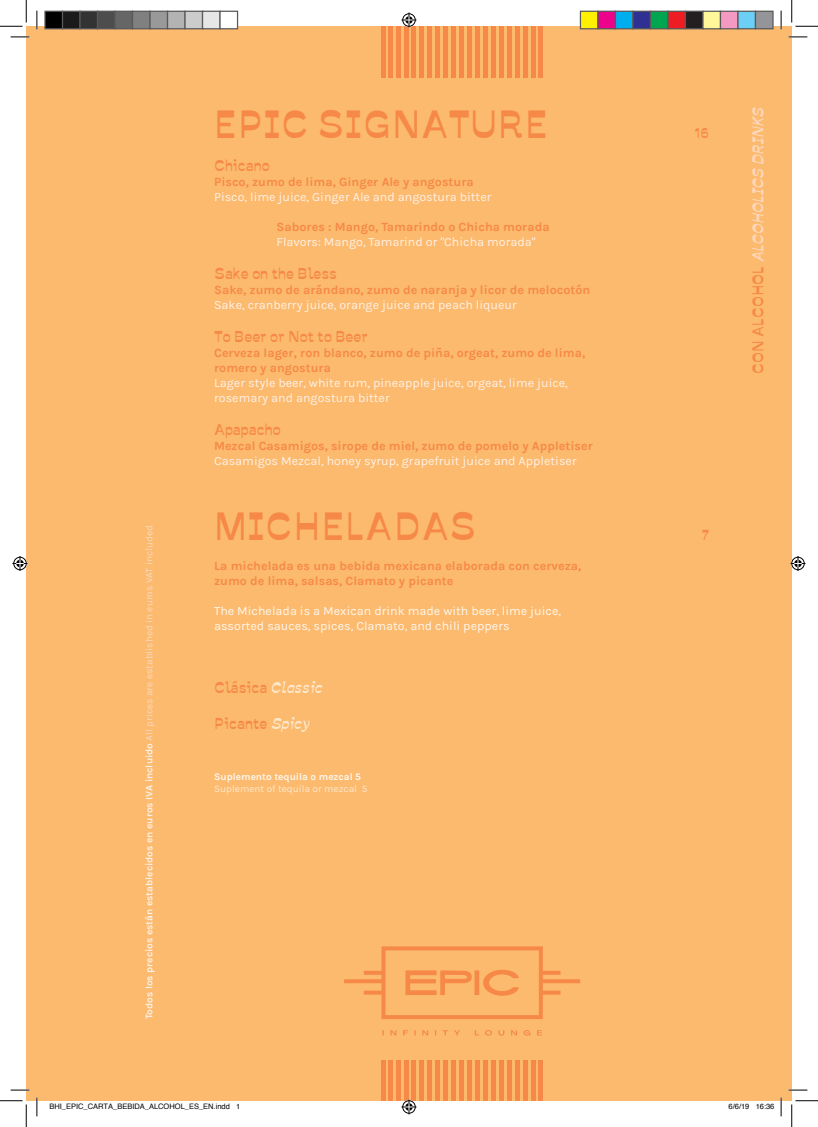
<style>
.page{position:relative;width:818px;height:1127px;background:#fff}
.page>*{position:absolute;margin:0;border:0;box-sizing:border-box;transform-origin:0 0}
.t1{font:37.5px "Savate";color:#f68947}
.t2{font:15px "Savate";color:#f68947}
.t3{font:15px "Savate Italique";color:#fdd8bd}
.t4{font:13.75px "Savate";color:#f68947}
.t5{font:700 12.5px/15px "Karla";color:#f68947}
.t6{font:12.5px/15px "Karla";color:#fef1e7}
.t7{font:12.5px/15px "Karla";color:#fef7ee}
.t8{font:700 10px "Karla";color:#fef1e7}
.t9{font:10px "Karla";color:#fee8cc}
.t10{font:700 10px "Karla";color:#fef7ee}
.t11{font:7.5px "Helvetica";color:#000}
.s1{font-weight:400;color:#fdd8bd}
.s2{font-family:"Savate Italique";color:#fee8cc}
.s3{font-family:"Savate";color:#f68947}
</style>
<div class="page">
<div style="left:26px;top:26px;width:766px;height:1074px;background:#fcba6e"></div>
<hr style="left:539px;top:26px;width:4px;height:51px;background:#f68947">
<hr style="left:531px;top:26px;width:4px;height:51px;background:#f68947">
<hr style="left:523px;top:26px;width:4px;height:51px;background:#f68947">
<hr style="left:515px;top:26px;width:4px;height:51px;background:#f68947">
<hr style="left:507px;top:26px;width:4px;height:51px;background:#f68947">
<hr style="left:499px;top:26px;width:4px;height:51px;background:#f68947">
<hr style="left:451px;top:26px;width:4px;height:51px;background:#f68947">
<hr style="left:491px;top:26px;width:4px;height:51px;background:#f68947">
<hr style="left:443px;top:26px;width:4px;height:51px;background:#f68947">
<hr style="left:483px;top:26px;width:4px;height:51px;background:#f68947">
<hr style="left:435px;top:26px;width:4px;height:51px;background:#f68947">
<hr style="left:475px;top:26px;width:4px;height:51px;background:#f68947">
<hr style="left:427px;top:26px;width:4px;height:51px;background:#f68947">
<hr style="left:404px;top:26px;width:4px;height:51px;background:#f68947">
<hr style="left:467px;top:26px;width:4px;height:51px;background:#f68947">
<hr style="left:420px;top:26px;width:4px;height:51px;background:#f68947">
<hr style="left:396px;top:26px;width:4px;height:51px;background:#f68947">
<hr style="left:459px;top:26px;width:4px;height:51px;background:#f68947">
<hr style="left:412px;top:26px;width:4px;height:51px;background:#f68947">
<hr style="left:388px;top:26px;width:4px;height:51px;background:#f68947">
<hr style="left:381px;top:26px;width:4px;height:51px;background:#f68947">
<svg style="left:344px;top:946px;width:236px;height:89px"></svg>
<hr style="left:539px;top:1059px;width:4px;height:41px;background:#f68947">
<hr style="left:531px;top:1059px;width:4px;height:41px;background:#f68947">
<hr style="left:523px;top:1059px;width:4px;height:41px;background:#f68947">
<hr style="left:515px;top:1059px;width:4px;height:41px;background:#f68947">
<hr style="left:507px;top:1059px;width:4px;height:41px;background:#f68947">
<hr style="left:499px;top:1059px;width:4px;height:41px;background:#f68947">
<hr style="left:451px;top:1059px;width:4px;height:41px;background:#f68947">
<hr style="left:491px;top:1059px;width:4px;height:41px;background:#f68947">
<hr style="left:443px;top:1059px;width:4px;height:41px;background:#f68947">
<hr style="left:483px;top:1059px;width:4px;height:41px;background:#f68947">
<hr style="left:435px;top:1059px;width:4px;height:41px;background:#f68947">
<hr style="left:475px;top:1059px;width:4px;height:41px;background:#f68947">
<hr style="left:427px;top:1059px;width:4px;height:41px;background:#f68947">
<hr style="left:404px;top:1059px;width:4px;height:41px;background:#f68947">
<hr style="left:467px;top:1059px;width:4px;height:41px;background:#f68947">
<hr style="left:420px;top:1059px;width:4px;height:41px;background:#f68947">
<hr style="left:396px;top:1059px;width:4px;height:41px;background:#f68947">
<hr style="left:459px;top:1059px;width:4px;height:41px;background:#f68947">
<hr style="left:412px;top:1059px;width:4px;height:41px;background:#f68947">
<hr style="left:388px;top:1059px;width:4px;height:41px;background:#f68947">
<hr style="left:381px;top:1059px;width:4px;height:41px;background:#f68947">
<svg style="left:11px;top:36px;width:18px;height:2px"></svg>
<svg style="left:788px;top:36px;width:19px;height:2px"></svg>
<svg style="left:11px;top:1089px;width:18px;height:1px"></svg>
<svg style="left:788px;top:1089px;width:19px;height:1px"></svg>
<svg style="left:36px;top:11px;width:2px;height:18px"></svg>
<svg style="left:36px;top:1097px;width:2px;height:18px"></svg>
<svg style="left:780px;top:11px;width:2px;height:18px"></svg>
<svg style="left:0;top:0;width:27px;height:27px"></svg>
<svg style="left:0;top:1100px;width:27px;height:26px"></svg>
<svg style="left:791px;top:0;width:27px;height:27px"></svg>
<svg style="left:791px;top:1100px;width:27px;height:26px"></svg>
<svg style="left:401px;top:13px;width:15px;height:15px"></svg>
<svg style="left:401px;top:1099px;width:15px;height:15px"></svg>
<svg style="left:13px;top:556px;width:15px;height:15px"></svg>
<svg style="left:790px;top:556px;width:15px;height:15px"></svg>
<div style="left:45px;top:11px;width:18px;height:18px;background:#000"></div>
<div style="left:44px;top:11px;width:19px;height:18px;border:1px solid #595959"></div>
<div style="left:63px;top:11px;width:17px;height:18px;background:#1a1a1a"></div>
<div style="left:62px;top:11px;width:19px;height:18px;border:1px solid #595959"></div>
<div style="left:80px;top:11px;width:18px;height:18px;background:#333"></div>
<div style="left:79px;top:11px;width:19px;height:18px;border:1px solid #595959"></div>
<div style="left:98px;top:11px;width:17px;height:18px;background:#4d4d4d"></div>
<div style="left:97px;top:11px;width:19px;height:18px;border:1px solid #595959"></div>
<div style="left:115px;top:11px;width:18px;height:18px;background:#666"></div>
<div style="left:114px;top:11px;width:19px;height:18px;border:1px solid #595959"></div>
<div style="left:133px;top:11px;width:17px;height:18px;background:#808080"></div>
<div style="left:132px;top:11px;width:19px;height:18px;border:1px solid #595959"></div>
<div style="left:150px;top:11px;width:18px;height:18px;background:#999"></div>
<div style="left:149px;top:11px;width:19px;height:18px;border:1px solid #595959"></div>
<div style="left:168px;top:11px;width:17px;height:18px;background:#b3b3b3"></div>
<div style="left:167px;top:11px;width:19px;height:18px;border:1px solid #595959"></div>
<div style="left:185px;top:11px;width:18px;height:18px;background:#ccc"></div>
<div style="left:184px;top:11px;width:19px;height:18px;border:1px solid #595959"></div>
<div style="left:203px;top:11px;width:17px;height:18px;background:#e6e6e6"></div>
<div style="left:202px;top:11px;width:19px;height:18px;border:1px solid #595959"></div>
<div style="left:220px;top:11px;width:18px;height:18px;background:#fff"></div>
<div style="left:219px;top:11px;width:19px;height:18px;border:1px solid #595959"></div>
<div style="left:580px;top:11px;width:18px;height:18px;background:#fff101"></div>
<div style="left:580px;top:11px;width:18px;height:18px;border:1px solid #595959"></div>
<div style="left:598px;top:11px;width:17px;height:18px;background:#ed028c"></div>
<div style="left:597px;top:11px;width:19px;height:18px;border:1px solid #595959"></div>
<div style="left:615px;top:11px;width:18px;height:18px;background:#00aeef"></div>
<div style="left:615px;top:11px;width:18px;height:18px;border:1px solid #595959"></div>
<div style="left:633px;top:11px;width:17px;height:18px;background:#2e3092"></div>
<div style="left:632px;top:11px;width:19px;height:18px;border:1px solid #595959"></div>
<div style="left:650px;top:11px;width:18px;height:18px;background:#00a54f"></div>
<div style="left:650px;top:11px;width:18px;height:18px;border:1px solid #595959"></div>
<div style="left:668px;top:11px;width:17px;height:18px;background:#ee1d23"></div>
<div style="left:667px;top:11px;width:19px;height:18px;border:1px solid #595959"></div>
<div style="left:685px;top:11px;width:18px;height:18px;background:#231f20"></div>
<div style="left:685px;top:11px;width:18px;height:18px;border:1px solid #595959"></div>
<div style="left:703px;top:11px;width:17px;height:18px;background:#fff79a"></div>
<div style="left:702px;top:11px;width:19px;height:18px;border:1px solid #595959"></div>
<div style="left:720px;top:11px;width:18px;height:18px;background:#f499c2"></div>
<div style="left:720px;top:11px;width:18px;height:18px;border:1px solid #595959"></div>
<div style="left:738px;top:11px;width:17px;height:18px;background:#6bcff6"></div>
<div style="left:737px;top:11px;width:19px;height:18px;border:1px solid #595959"></div>
<div style="left:755px;top:11px;width:18px;height:18px;background:#939598"></div>
<div style="left:755px;top:11px;width:18px;height:18px;border:1px solid #595959"></div>
<svg style="left:756px;top:1097px;width:26px;height:18px"></svg>
<p class="t8" style="left:143px;top:1018px;width:495px;rotate:-90deg">Todos los precios están establecidos en euros IVA incluido <span class="s1">All prices are established in euros VAT included</span></p>
<h1 class="t1" style="left:214px;top:100px;width:336px">EPIC SIGNATURE</h1>
<p class="t2" style="left:214px;top:156px;width:57px">Chicano</p>
<p class="t5" style="left:214px;top:174px;width:261px">Pisco, zumo de lima, Ginger Ale y angostura</p>
<p class="t6" style="left:214px;top:189px;width:279px">Pisco, lime juice, Ginger Ale and angostura bitter</p>
<p class="t5" style="left:277px;top:219px;width:275px">Sabores : Mango, Tamarindo o Chicha morada</p>
<p class="t6" style="left:277px;top:234px;width:261px">Flavors: Mango, Tamarind or "Chicha morada"</p>
<p class="t2" style="left:214px;top:264px;width:125px">Sake on the Bless</p>
<p class="t5" style="left:214px;top:282px;width:378px">Sake, zumo de arándano, zumo de naranja y licor de melocotón</p>
<p class="t6" style="left:214px;top:297px;width:304px">Sake, cranberry juice, orange juice and peach liqueur</p>
<p class="t2" style="left:214px;top:327px;width:155px">To Beer or Not to Beer</p>
<p class="t5" style="left:214px;top:345px;width:373px">Cerveza lager, ron blanco, zumo de piña, orgeat, zumo de lima, romero y angostura</p>
<p class="t6" style="left:214px;top:375px;width:355px">Lager style beer, white rum, pineapple juice, orgeat, lime juice, rosemary and angostura bitter</p>
<p class="t2" style="left:214px;top:420px;width:68px">Apapacho</p>
<p class="t5" style="left:214px;top:438px;width:380px">Mezcal Casamigos, sirope de miel, zumo de pomelo y Appletiser</p>
<p class="t6" style="left:214px;top:453px;width:364px">Casamigos Mezcal, honey syrup, grapefruit juice and Appletiser</p>
<h1 class="t1" style="left:214px;top:502px;width:264px">MICHELADAS</h1>
<p class="t5" style="left:214px;top:558px;width:369px">La michelada es una bebida mexicana elaborada con cerveza, zumo de lima, salsas, Clamato y picante</p>
<p class="t7" style="left:214px;top:603px;width:348px">The Michelada is a Mexican drink made with beer, lime juice, assorted sauces, spices, Clamato, and chili peppers</p>
<p class="t2" style="left:214px;top:678px;width:109px">Clásica <span class="s2">Classic</span></p>
<p class="t2" style="left:214px;top:714px;width:97px">Picante <span class="s2">Spicy</span></p>
<p class="t10" style="left:214px;top:771px;width:149px">Suplemento tequila o mezcal 5</p>
<p class="t9" style="left:214px;top:783px;width:155px">Suplement of tequila or mezcal 5</p>
<p class="t4" style="left:694px;top:124px;width:16px">16</p>
<p class="t3" style="left:748px;top:374px;width:269px;rotate:-90deg"><span class="s3">CON ALCOHOL</span> ALCOHOLICS DRINKS</p>
<p class="t4" style="left:702px;top:526px;width:9px">7</p>
<p class="t11" style="left:49px;top:1100px;width:192px">BHI_EPIC_CARTA_BEBIDA_ALCOHOL_ES_EN.indd 1</p>
<p class="t11" style="left:728px;top:1100px;width:47px">6/6/19 16:36</p>
</div>
